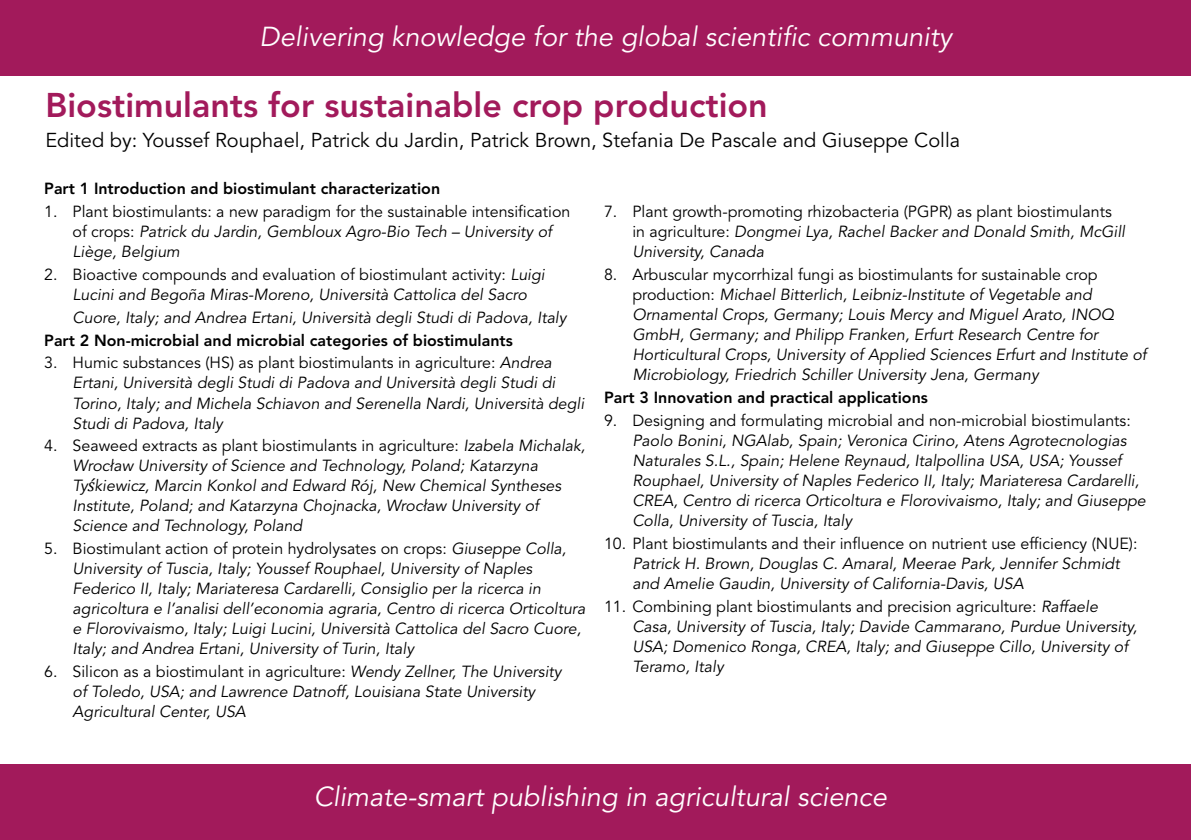
<style>
.page{position:relative;width:1191px;height:840px;background:#fff}
.page>*{position:absolute;margin:0;border:0;box-sizing:border-box;transform-origin:0 0}
.t1{font:800 34px "Avenir LT Std";color:#a21a5b}
.t2{font:italic 27.2px "Avenir LT Std";color:#fff}
.t3{font:20px "Avenir LT Std";color:#000}
.t4{font:italic 16px/20px "Avenir LT Std";color:#000}
.t5{font:16px/20px "Avenir LT Std";color:#000}
.t6{font:800 16px "Avenir LT Std";color:#000}
.s1{font-style:italic}
.s2{font-style:normal}
.s3{font-family:"Cambria";font-size:18px}
</style>
<div class="page">
<div style="left:0;top:0;width:1191px;height:76px;background:#a21a5b"></div>
<div style="left:0;top:764px;width:1191px;height:75px;background:#a21a5b"></div>
<h2 class="t2" style="left:260px;top:21px;width:694px">Delivering knowledge for the global scientific community</h2>
<h1 class="t1" style="left:45px;top:84px;width:724px">Biostimulants for sustainable crop production</h1>
<p class="t3" style="left:45px;top:128px;width:916px">Edited by: Youssef Rouphael, Patrick du Jardin, Patrick Brown, Stefania De Pascale and Giuseppe Colla</p>
<p class="t6" style="left:44px;top:179px;width:397px">Part 1 Introduction and biostimulant characterization</p>
<p class="t5" style="left:73px;top:202px;width:499px;text-indent:-28px">1. Plant biostimulants: a new paradigm for the sustainable intensification of crops: <span class="s1">Patrick du Jardin, Gembloux Agro-Bio Tech – University of<br>Liège, Belgium</span></p>
<p class="t4" style="left:73px;top:264px;width:473px;text-indent:-28px"><span class="s2">2. Bioactive compounds and evaluation of biostimulant activity:</span> Luigi<br>Lucini and Begoña Miras-Moreno, Università Cattolica del Sacro</p>
<p class="t4" style="left:73px;top:307px;width:495px">Cuore, Italy; and Andrea Ertani, Università degli Studi di Padova, Italy</p>
<p class="t6" style="left:44px;top:330px;width:470px">Part 2 Non-microbial and microbial categories of biostimulants</p>
<p class="t4" style="left:73px;top:353px;width:513px;text-indent:-28px"><span class="s2">3. Humic substances (HS) as plant biostimulants in agriculture:</span> Andrea Ertani, Università degli Studi di Padova and Università degli Studi di Torino, Italy; and Michela Schiavon and Serenella Nardi, Università degli Studi di Padova, Italy</p>
<p class="t4" style="left:73px;top:436px;width:514px;text-indent:-28px"><span class="s2">4. Seaweed extracts as plant biostimulants in agriculture:</span> Izabela Michalak, Wrocław University of Science and Technology, Poland; Katarzyna Ty<span class="s3">ś</span>kiewicz, Marcin Konkol and Edward Rój, New Chemical Syntheses Institute, Poland; and Katarzyna Chojnacka, Wrocław University of Science and Technology, Poland</p>
<p class="t4" style="left:73px;top:539px;width:514px;text-indent:-28px"><span class="s2">5. Biostimulant action of protein hydrolysates on crops:</span> Giuseppe Colla, University of Tuscia, Italy; Youssef Rouphael, University of Naples Federico II, Italy; Mariateresa Cardarelli, Consiglio per la ricerca in agricoltura e l’analisi dell’economia agraria, Centro di ricerca Orticoltura e Florovivaismo, Italy; Luigi Lucini, Università Cattolica del Sacro Cuore, Italy; and Andrea Ertani, University of Turin, Italy</p>
<p class="t4" style="left:73px;top:661px;width:490px;text-indent:-28px"><span class="s2">6. Silicon as a biostimulant in agriculture:</span> Wendy Zellner, The University of Toledo, USA; and Lawrence Datnoff, Louisiana State University<br>Agricultural Center, USA</p>
<p class="t5" style="left:632px;top:202px;width:494px;text-indent:-28px">7. Plant growth-promoting rhizobacteria (PGPR) as plant biostimulants in agriculture: <span class="s1">Dongmei Lya, Rachel Backer and Donald Smith, McGill<br>University, Canada</span></p>
<p class="t4" style="left:632px;top:264px;width:516px;text-indent:-28px"><span class="s2">8. Arbuscular mycorrhizal fungi as biostimulants for sustainable crop production:</span> Michael Bitterlich, Leibniz-Institute of Vegetable and Ornamental Crops, Germany; Louis Mercy and Miguel Arato, INOQ GmbH, Germany; and Philipp Franken, Erfurt Research Centre for Horticultural Crops, University of Applied Sciences Erfurt and Institute of Microbiology, Friedrich Schiller University Jena, Germany</p>
<p class="t6" style="left:604px;top:387px;width:325px">Part 3 Innovation and practical applications</p>
<p class="t5" style="left:604px;top:410px;width:528px">9. Designing and formulating microbial and non-microbial biostimulants:</p>
<p class="t4" style="left:632px;top:430px;width:515px">Paolo Bonini, NGAlab, Spain; Veronica Cirino, Atens Agrotecnologias Naturales S.L., Spain; Helene Reynaud, Italpollina USA, USA; Youssef Rouphael, University of Naples Federico II, Italy; Mariateresa Cardarelli, CREA, Centro di ricerca Orticoltura e Florovivaismo, Italy; and Giuseppe Colla, University of Tuscia, Italy</p>
<p class="t5" style="left:604px;top:533px;width:535px">10. Plant biostimulants and their influence on nutrient use efficiency (NUE):</p>
<p class="t4" style="left:632px;top:553px;width:489px">Patrick H. Brown, Douglas C. Amaral, Meerae Park, Jennifer Schmidt and Amelie Gaudin, University of California-Davis, USA</p>
<p class="t4" style="left:632px;top:596px;width:506px;text-indent:-28px"><span class="s2">11. Combining plant biostimulants and precision agriculture:</span> Raffaele Casa, University of Tuscia, Italy; Davide Cammarano, Purdue University, USA; Domenico Ronga, CREA, Italy; and Giuseppe Cillo, University of Teramo, Italy</p>
<h2 class="t2" style="left:314px;top:779px;width:574px">Climate-smart publishing in agricultural science</h2>
</div>
